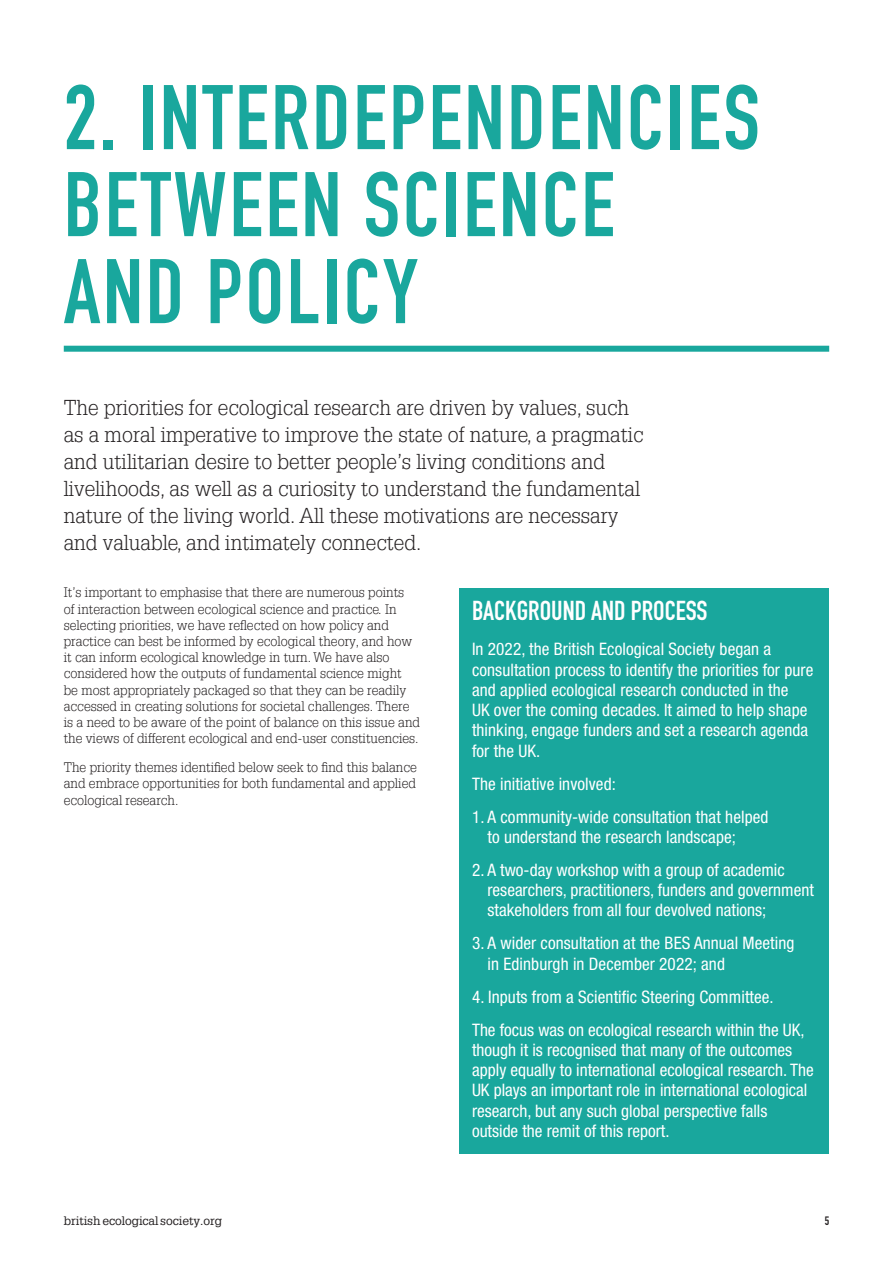
<style>
.page{position:relative;width:893px;height:1263px;background:#fff}
.page>*{position:absolute;margin:0;border:0;box-sizing:border-box;transform-origin:0 0}
.Normal_Body_Copy{font:90px/87px "DIN Engschrift Std";letter-spacing:.03em;color:#19a79d}
.Para_Title_Main_MW{font:27px "DIN Engschrift Std";color:#fff}
.Normal_wrd_2{font:300 21px/27px "Glypha LT Pro";color:#231f20}
.Normal_wrd_2-2{font:condensed 17.25px/20.2px "Helvetica Neue LT Pro";letter-spacing:.005em;color:#fff}
.Normal_wrd_2-3{font:300 13.5px/16.2px "Glypha LT Pro";color:#231f20}
.t1{font:12px "Glypha LT Pro";color:#231f20}
.t2{font:12px "DIN Engschrift Std";color:#231f20}
</style>
<div class="page">
<div style="left:64px;top:346px;width:765px;height:6px;background:#19a79d"></div>
<div style="left:459px;top:588px;width:370px;height:45px;background:#19a79d"></div>
<div style="left:459px;top:630px;width:370px;height:523px;background:#19a79d"></div>
<p class="Normal_Body_Copy" style="left:64px;top:75px;width:698px">2. INTERDEPENDENCIES<br>BETWEEN SCIENCE<br>AND POLICY</p>
<p class="Normal_wrd_2" style="left:64px;top:394px;width:581px">The priorities for ecological research are driven by values, such as a moral imperative to improve the state of nature, a pragmatic and utilitarian desire to better people’s living conditions and livelihoods, as well as a curiosity to understand the fundamental nature of the living world. All these motivations are necessary and valuable, and intimately connected.</p>
<p class="Normal_wrd_2-3" style="left:64px;top:585px;width:358px">It’s important to emphasise that there are numerous points<br>of interaction between ecological science and practice. In selecting priorities, we have reflected on how policy and practice can best be informed by ecological theory, and how it can inform ecological knowledge in turn. We have also considered how the outputs of fundamental science might<br>be most appropriately packaged so that they can be readily accessed in creating solutions for societal challenges. There is a need to be aware of the point of balance on this issue and the views of different ecological and end-user constituencies.</p>
<p class="Normal_wrd_2-3" style="left:64px;top:759px;width:355px;text-align:justify">The priority themes identified below seek to find this balance and embrace opportunities for both fundamental and applied ecological research.</p>
<p class="Para_Title_Main_MW" style="left:472px;top:594px;width:237px">BACKGROUND AND PROCESS</p>
<p class="Normal_wrd_2-2" style="left:472px;top:639px;width:343px">In 2022, the British Ecological Society began a consultation process to identify the priorities for pure and applied ecological research conducted in the<br>UK over the coming decades. It aimed to help shape thinking, engage funders and set a research agenda for the UK.</p>
<p class="Normal_wrd_2-2" style="left:472px;top:773px;width:145px">The initiative involved:</p>
<p class="Normal_wrd_2-2" style="left:488px;top:806px;width:282px;text-indent:-16px">1. A community-wide consultation that helped to understand the research landscape;</p>
<p class="Normal_wrd_2-2" style="left:488px;top:859px;width:328px;text-indent:-16px">2. A two-day workshop with a group of academic researchers, practitioners, funders and government stakeholders from all four devolved nations;</p>
<p class="Normal_wrd_2-2" style="left:488px;top:933px;width:308px;text-indent:-16px">3. A wider consultation at the BES Annual Meeting in Edinburgh in December 2022; and</p>
<p class="Normal_wrd_2-2" style="left:472px;top:986px;width:303px">4. Inputs from a Scientific Steering Committee.</p>
<p class="Normal_wrd_2-2" style="left:472px;top:1019px;width:343px">The focus was on ecological research within the UK, though it is recognised that many of the outcomes apply equally to international ecological research. The UK plays an important role in international ecological research, but any such global perspective falls outside the remit of this report.</p>
<p class="t1" style="left:64px;top:1213px;width:160px">british ecological society.org</p>
<p class="t2" style="left:825px;top:1213px;width:6px">5</p>
</div>
